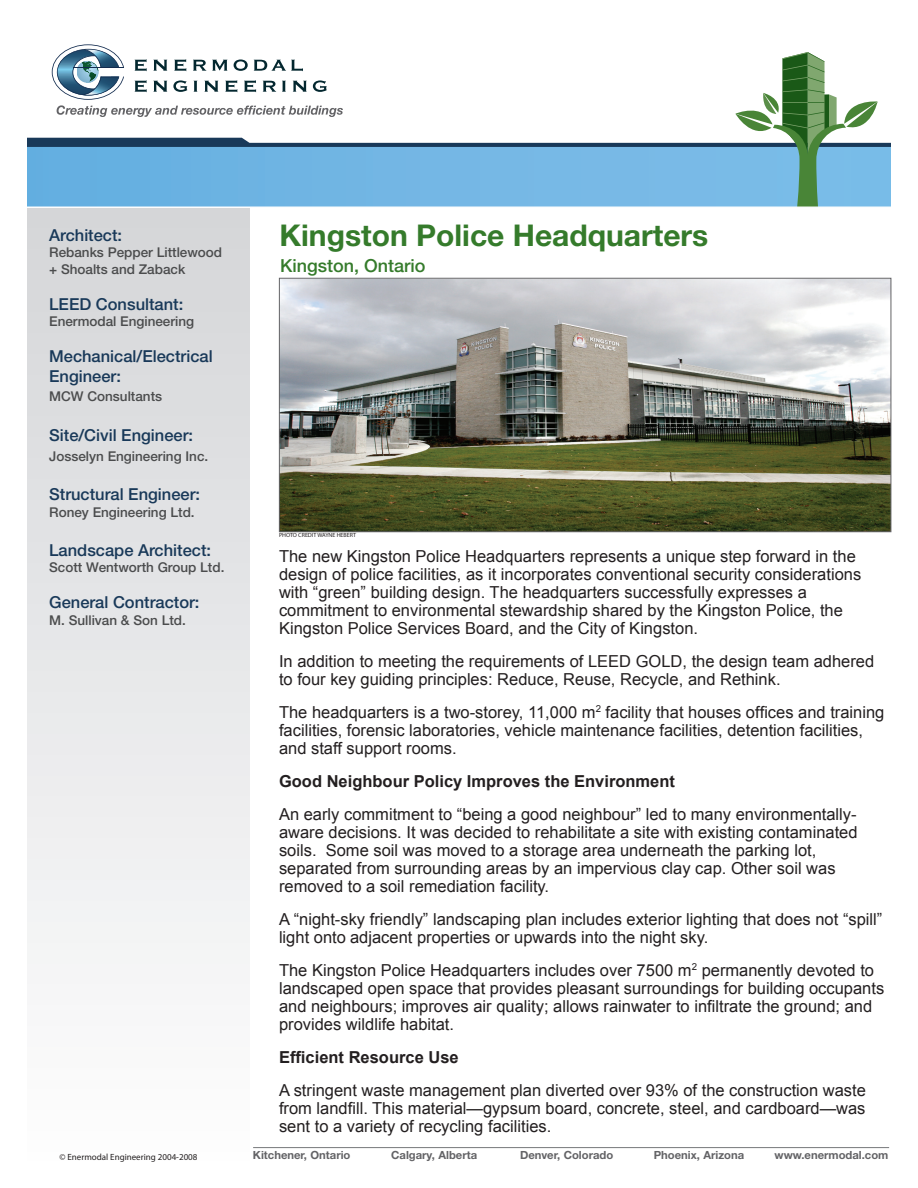
<style>
.page{position:relative;width:918px;height:1188px;background:#fff}
.page>*{position:absolute;margin:0;border:0;box-sizing:border-box;transform-origin:0 0}
.t1{font:700 30px "Helvetica Neue";color:#357b2b}
.t2{font:500 18px "Helvetica Neue";color:#357b2b}
.t3{font:16.5px/18px "Arial";color:#231f20}
.t4{font:500 16.5px/19.8px "Helvetica Neue";color:#193959}
.t5{font:700 16.5px "Arial";color:#231f20}
.t6{font:500 13.5px "Helvetica Neue";color:#4b4c4d}
.t7{font:700 11.25px "Helvetica Neue";color:#636366}
.t8{font:9px "Myriad Pro";color:#231f20}
.t9{font:6px "Myriad Pro";color:#231f20}
</style>
<div class="page">
<div style="left:27px;top:207px;width:223px;height:953px;background:linear-gradient(to bottom,#d4d5d8,#fdfdfd)"></div>
<hr style="left:253px;top:1147px;width:636px;height:1px;background:#76787b">
<svg style="left:27px;top:44px;width:864px;height:163px"></svg>
<hr style="left:17px;top:207px;width:882px;height:1px;background:#fff">
<img style="left:281px;top:280px;width:608px;height:250px">
<div style="left:279px;top:278px;width:612px;height:254px;border:1px solid #636366"></div>
<p class="t4" style="left:49px;top:225px;width:75px">Architect:</p>
<p class="t6" style="left:49px;top:245px;width:175px">Rebanks Pepper Littlewood</p>
<p class="t6" style="left:49px;top:261px;width:138px">+ Shoalts and Zaback</p>
<p class="t4" style="left:49px;top:294px;width:136px">LEED Consultant:</p>
<p class="t6" style="left:49px;top:313px;width:147px">Enermodal Engineering</p>
<p class="t4" style="left:49px;top:346px;width:165px">Mechanical/Electrical<br>Engineer:</p>
<p class="t6" style="left:49px;top:389px;width:115px">MCW Consultants</p>
<p class="t4" style="left:49px;top:425px;width:145px">Site/Civil Engineer:</p>
<p class="t6" style="left:49px;top:448px;width:161px">Josselyn Engineering Inc.</p>
<p class="t4" style="left:49px;top:484px;width:152px">Structural Engineer:</p>
<p class="t6" style="left:49px;top:504px;width:147px">Roney Engineering Ltd.</p>
<p class="t4" style="left:49px;top:540px;width:164px">Landscape Architect:</p>
<p class="t6" style="left:49px;top:560px;width:177px">Scott Wentworth Group Ltd.</p>
<p class="t4" style="left:49px;top:592px;width:152px">General Contractor:</p>
<p class="t6" style="left:49px;top:612px;width:138px">M. Sullivan &amp; Son Ltd.</p>
<h2 class="t1" style="left:280px;top:217px;width:430px">Kingston Police Headquarters</h2>
<p class="t2" style="left:280px;top:255px;width:147px">Kingston, Ontario</p>
<p class="t9" style="left:279px;top:532px;width:79px">PHOTO CREDIT WAYNE HEBERT</p>
<p class="t3" style="left:279px;top:547px;width:584px">The new Kingston Police Headquarters represents a unique step forward in the design of police facilities, as it incorporates conventional security considerations with “green” building design. The headquarters successfully expresses a commitment to environmental stewardship shared by the Kingston Police, the Kingston Police Services Board, and the City of Kingston.</p>
<p class="t3" style="left:279px;top:652px;width:597px">In addition to meeting the requirements of LEED GOLD, the design team adhered to four key guiding principles: Reduce, Reuse, Recycle, and Rethink.</p>
<p class="t3" style="left:279px;top:703px;width:607px">The headquarters is a two-storey, 11,000 m<sup>2</sup> facility that houses offices and training facilities, forensic laboratories, vehicle maintenance facilities, detention facilities, and staff support rooms.</p>
<p class="t5" style="left:279px;top:770px;width:398px">Good Neighbour Policy Improves the Environment</p>
<p class="t3" style="left:279px;top:805px;width:580px">An early commitment to “being a good neighbour” led to many environmentally&shy;aware decisions. It was decided to rehabilitate a site with existing contaminated soils. Some soil was moved to a storage area underneath the parking lot, separated from surrounding areas by an impervious clay cap. Other soil was removed to a soil remediation facility.</p>
<p class="t3" style="left:279px;top:910px;width:605px">A “night-sky friendly” landscaping plan includes exterior lighting that does not “spill” light onto adjacent properties or upwards into the night sky.</p>
<p class="t3" style="left:279px;top:961px;width:607px">The Kingston Police Headquarters includes over 7500 m<sup>2</sup> permanently devoted to landscaped open space that provides pleasant surroundings for building occupants</p>
<p class="t3" style="left:279px;top:997px;width:595px">and neighbours; improves air quality; allows rainwater to infiltrate the ground; and</p>
<p class="t3" style="left:279px;top:1015px;width:177px">provides wildlife habitat.</p>
<h4 class="t5" style="left:279px;top:1046px;width:181px">Efficient Resource Use</h4>
<p class="t3" style="left:279px;top:1081px;width:588px">A stringent waste management plan diverted over 93% of the construction waste</p>
<p class="t3" style="left:279px;top:1099px;width:588px">from landfill. This material—gypsum board, concrete, steel, and cardboard—was</p>
<p class="t3" style="left:279px;top:1117px;width:274px">sent to a variety of recycling facilities.</p>
<h6 class="t8" style="left:60px;top:1151px;width:140px">© Enermodal Engineering 2004-2008</h6>
<h6 class="t7" style="left:253px;top:1148px;width:99px">Kitchener, Ontario</h6>
<h6 class="t7" style="left:391px;top:1148px;width:87px">Calgary, Alberta</h6>
<h6 class="t7" style="left:520px;top:1148px;width:95px">Denver, Colorado</h6>
<h6 class="t7" style="left:654px;top:1148px;width:92px">Phoenix, Arizona</h6>
<h6 class="t7" style="left:775px;top:1148px;width:115px">www.enermodal.com</h6>
</div>
